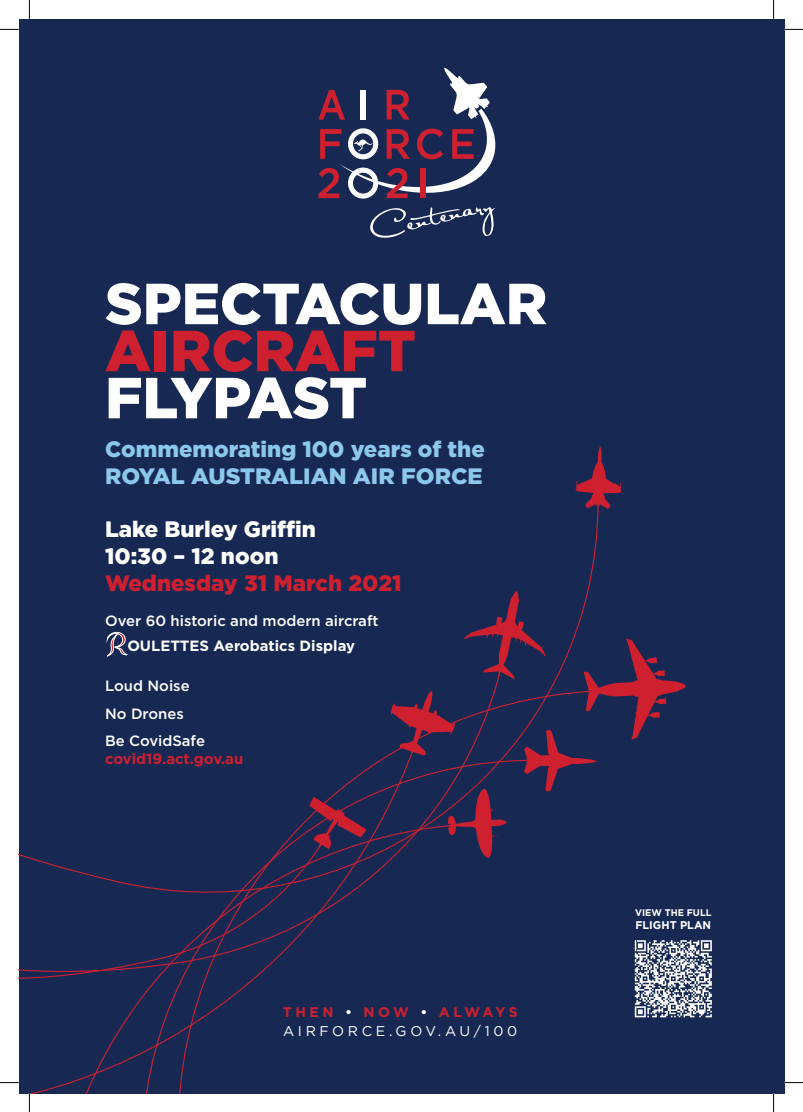
<style>
.page{position:relative;width:803px;height:1112px;background:#fff}
.page>*{position:absolute;margin:0;border:0;box-sizing:border-box;transform-origin:0 0}
.t1{font:900 57.75px "Gotham";color:#fff}
.t2{font:900 57.75px "Gotham";color:#cf202f}
.t3{font:900 22.25px/26.8px "Gotham";color:#8cc8ea}
.t4{font:900 22.25px/26.8px "Gotham";color:#fff}
.t5{font:900 22.25px "Gotham";color:#cf202f}
.t6{font:500 14.88px/27.1px "Gotham";color:#fff}
.t7{font:700 14.88px "Gotham";color:#fff}
.t8{font:700 14.88px "Gotham";color:#cf202f}
.t9{font:14.12px "Gotham";letter-spacing:.26em;color:#fff}
.t10{font:700 14px "Gotham";letter-spacing:.245em;color:#cf202f}
.t11{font:700 11.25px "Gotham";color:#fff}
.t12{font:700 9.62px "Gotham";color:#fff}
.s1{color:#fff}
</style>
<div class="page">
<div style="left:19px;top:19px;width:765px;height:1073px;background:#172953"></div>
<svg style="left:318px;top:68px;width:178px;height:170px"></svg>
<svg style="left:37px;top:993px;width:200px;height:99px"></svg>
<svg style="left:19px;top:714px;width:374px;height:279px"></svg>
<svg style="left:576px;top:446px;width:45px;height:62px"></svg>
<svg style="left:310px;top:796px;width:56px;height:52px"></svg>
<svg style="left:391px;top:590px;width:295px;height:268px"></svg>
<svg style="left:635px;top:940px;width:77px;height:77px"></svg>
<svg style="left:0;top:29px;width:19px;height:1px"></svg>
<svg style="left:784px;top:29px;width:19px;height:1px"></svg>
<svg style="left:0;top:1082px;width:19px;height:1px"></svg>
<svg style="left:784px;top:1081px;width:19px;height:2px"></svg>
<svg style="left:29px;top:0;width:1px;height:19px"></svg>
<svg style="left:29px;top:1092px;width:1px;height:19px"></svg>
<svg style="left:773px;top:0;width:1px;height:19px"></svg>
<svg style="left:773px;top:1092px;width:1px;height:19px"></svg>
<h1 class="t1" style="left:105px;top:270px;width:444px">SPECTACULAR</h1>
<h1 class="t2" style="left:105px;top:317px;width:312px">AIRCRAFT</h1>
<h1 class="t1" style="left:105px;top:364px;width:264px">FLYPAST</h1>
<h2 class="t3" style="left:105px;top:435px;width:381px">Commemorating 100 years of the<br>ROYAL AUSTRALIAN AIR FORCE</h2>
<h2 class="t4" style="left:105px;top:515px;width:212px">Lake Burley Griffin<br>10:30 – 12 noon</h2>
<h2 class="t5" style="left:105px;top:570px;width:298px">Wednesday 31 March 2021</h2>
<p class="t6" style="left:105px;top:607px;width:275px">Over 60 historic and modern aircraft</p>
<p class="t7" style="left:127px;top:637px;width:229px">OULETTES Aerobatics Display</p>
<p class="t6" style="left:105px;top:672px;width:101px">Loud Noise<br>No Drones<br>Be CovidSafe</p>
<p class="t8" style="left:105px;top:749px;width:140px">covid19.act.gov.au</p>
<p class="t10" style="left:283px;top:1003px;width:236px">THEN <span class="s1">•</span> NOW <span class="s1">•</span> ALWAYS</p>
<p class="t9" style="left:283px;top:1023px;width:236px">AIRFORCE.GOV.AU/100</p>
<p class="t12" style="left:635px;top:906px;width:78px">VIEW THE FULL</p>
<p class="t11" style="left:635px;top:918px;width:77px">FLIGHT PLAN</p>
</div>
